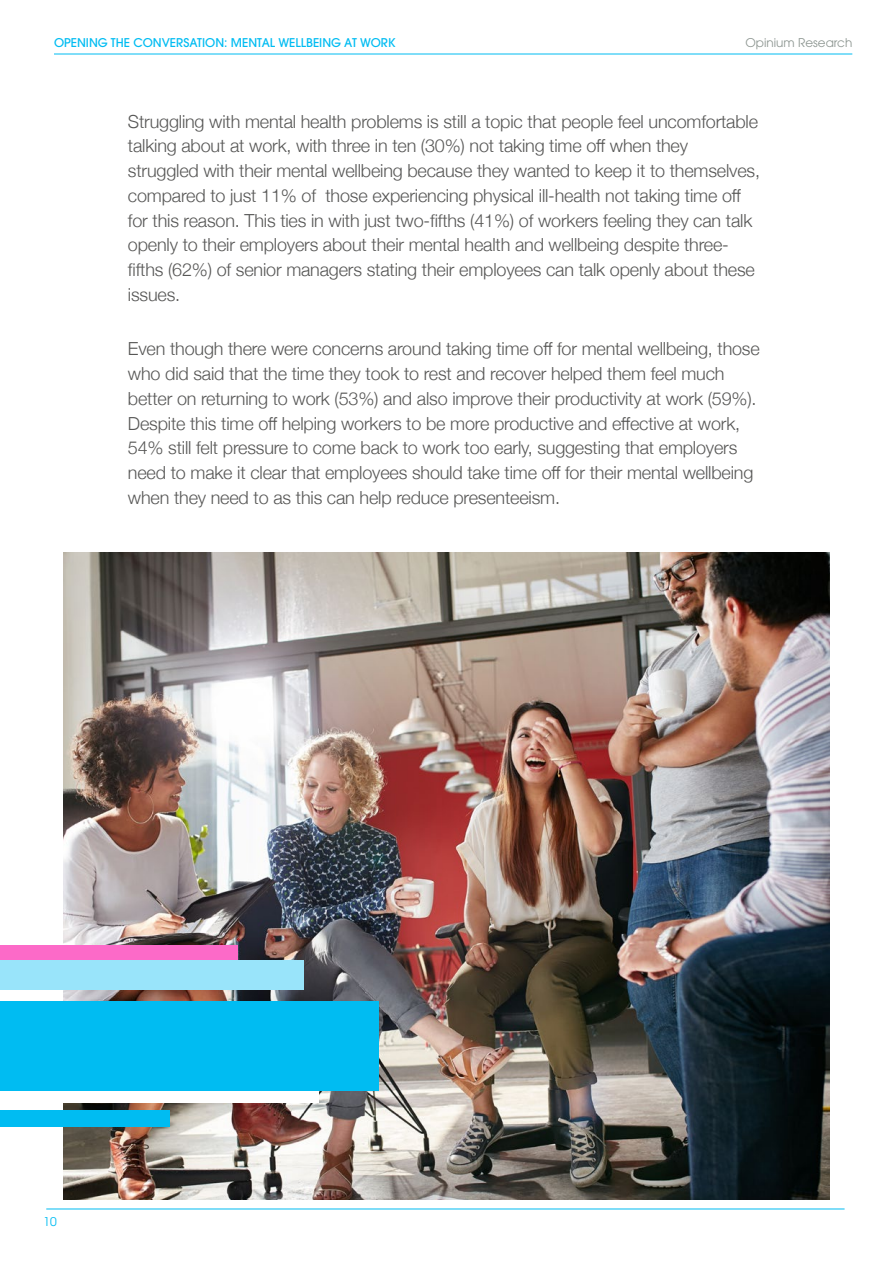
<style>
.page{position:relative;width:893px;height:1263px;background:#fff}
.page>*{position:absolute;margin:0;border:0;box-sizing:border-box;transform-origin:0 0}
.t1{font:300 18px/24.8px "Helvetica Neue";letter-spacing:-.01em;color:#575756}
.t2{font:500 12px "Avant Garde";color:#00bcf2}
.t3{font:12px "Avant Garde";color:#8d9691}
.t4{font:12px "Avant Garde";color:#00bcf2}
</style>
<div class="page">
<hr style="left:54px;top:54px;width:798px;height:1px;background:#00bcf2">
<hr style="left:46px;top:1209px;width:799px;height:1px;background:#00bcf2">
<img style="left:64px;top:553px;width:765px;height:646px">
<div style="left:0;top:945px;width:237px;height:18px;background:#fc6ac8"></div>
<div style="left:0;top:1064px;width:319px;height:39px;background:#fff"></div>
<div style="left:0;top:960px;width:304px;height:30px;background:#99e4fa"></div>
<div style="left:0;top:1001px;width:378px;height:89px;background:#00bcf2"></div>
<div style="left:0;top:1110px;width:169px;height:17px;background:#00bcf2"></div>
<p class="t2" style="left:54px;top:35px;width:343px">OPENING THE CONVERSATION: MENTAL WELLBEING AT WORK</p>
<p class="t3" style="left:745px;top:35px;width:108px">Opinium Research</p>
<p class="t1" style="left:128px;top:107px;width:634px">Struggling with mental health problems is still a topic that people feel uncomfortable talking about at work, with three in ten (30%) not taking time off when they struggled with their mental wellbeing because they wanted to keep it to themselves, compared to just 11% of those experiencing physical ill-health not taking time off for this reason. This ties in with just two-fifths (41%) of workers feeling they can talk openly to their employers about their mental health and wellbeing despite three&shy;fifths (62%) of senior managers stating their employees can talk openly about these issues.</p>
<p class="t1" style="left:128px;top:335px;width:633px">Even though there were concerns around taking time off for mental wellbeing, those who did said that the time they took to rest and recover helped them feel much better on returning to work (53%) and also improve their productivity at work (59%).<br>Despite this time off helping workers to be more productive and effective at work, 54% still felt pressure to come back to work too early, suggesting that employers need to make it clear that employees should take time off for their mental wellbeing when they need to as this can help reduce presenteeism.</p>
<p class="t4" style="left:43px;top:1214px;width:15px">10</p>
</div>
